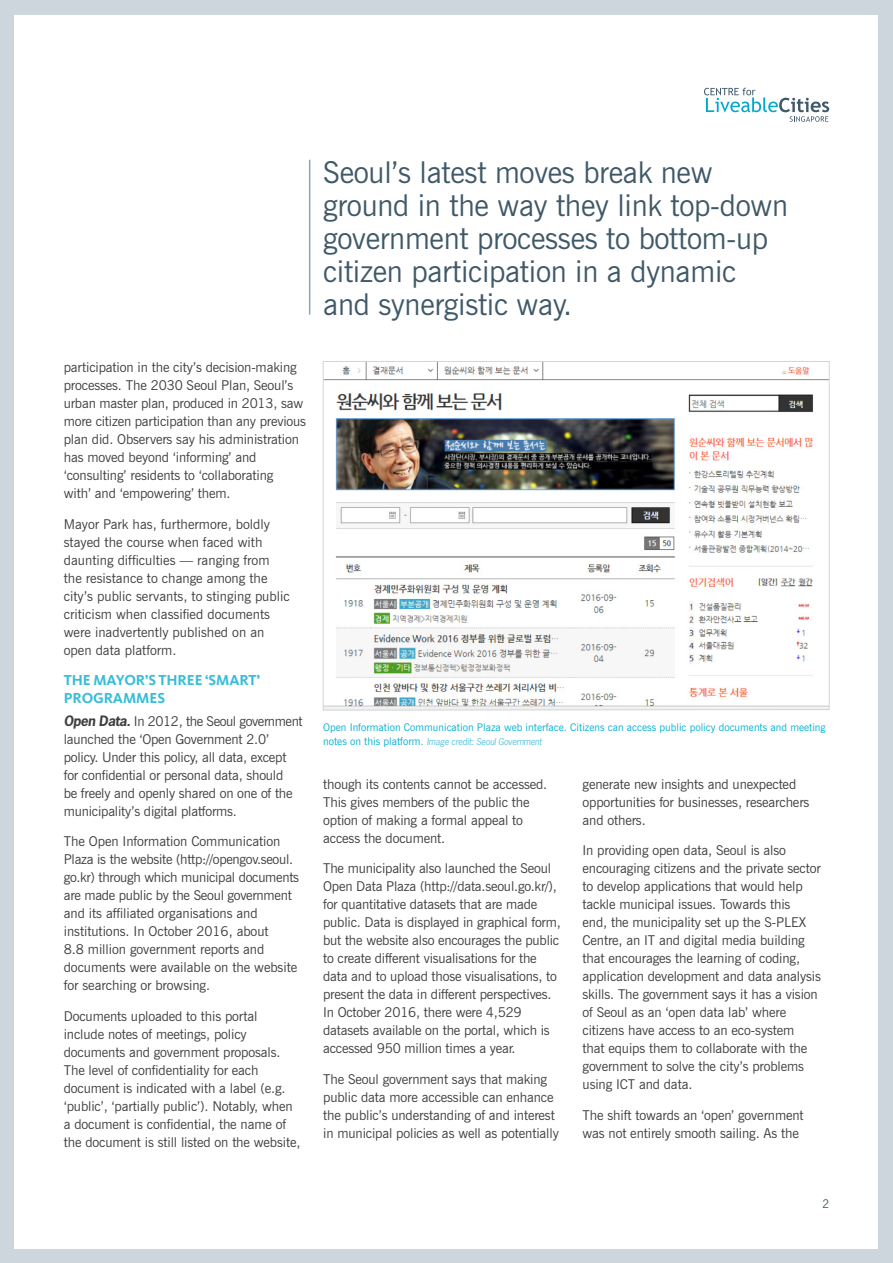
<style>
.page{position:relative;width:893px;height:1263px;background:#cdd6dd}
.page>*{position:absolute;margin:0;border:0;box-sizing:border-box;transform-origin:0 0}
.t1{font:30px/33px "News Gothic BT";letter-spacing:-.01em;color:#405968}
.t2{font:700 15px/18px "Kievit OT";letter-spacing:-.005em;color:#38bdd8}
.t3{font:13.5px/18px "News Gothic BT";letter-spacing:-.01em;color:#3e3e3f}
.t4{font:12px "News Gothic BT";color:#405968;scale:.95 1}
.t5{font:10.5px "News Gothic BT";color:#00b0d1}
.t6{font:italic 9px "News Gothic";letter-spacing:-.025em;color:#5bc4dd}
.s1{font-family:"News Gothic";font-weight:700;font-style:italic}
.s2{font-family:"News Gothic BT";font-style:normal;font-size:10.5px;color:#00b0d1}
</style>
<div class="page">
<div style="left:15px;top:15px;width:863px;height:1233px;background:#fff"></div>
<svg style="left:704px;top:88px;width:125px;height:34px"></svg>
<hr style="left:309px;top:160px;width:1px;height:155px;background:#90a3b0">
<img style="left:323px;top:361px;width:507px;height:350px">
<p class="t3" style="left:64px;top:358px;width:244px">participation in the city’s decision-making processes. The 2030 Seoul Plan, Seoul’s urban master plan, produced in 2013, saw more citizen participation than any previous plan did. Observers say his administration has moved beyond ‘informing’ and ‘consulting’ residents to ‘collaborating<br>with’ and ‘empowering’ them.</p>
<p class="t3" style="left:64px;top:515px;width:228px">Mayor Park has, furthermore, boldly stayed the course when faced with daunting difficulties — ranging from the resistance to change among the city’s public servants, to stinging public criticism when classified documents were inadvertently published on an open data platform.</p>
<p class="t2" style="left:64px;top:671px;width:198px">THE MAYOR’S THREE ‘SMART’<br>PROGRAMMES</p>
<p class="t3" style="left:64px;top:712px;width:240px"><span class="s1">Open Data.</span> In 2012, the Seoul government launched the ‘Open Government 2.0’ policy. Under this policy, all data, except for confidential or personal data, should<br>be freely and openly shared on one of the municipality’s digital platforms.</p>
<p class="t3" style="left:64px;top:832px;width:237px">The Open Information Communication Plaza is the website (http://opengov.seoul. go.kr) through which municipal documents are made public by the Seoul government and its affiliated organisations and institutions. In October 2016, about<br>8.8 million government reports and documents were available on the website for searching or browsing.</p>
<p class="t3" style="left:64px;top:1007px;width:238px">Documents uploaded to this portal include notes of meetings, policy documents and government proposals.<br>The level of confidentiality for each document is indicated with a label (e.g. ‘public’, ‘partially public’). Notably, when a document is confidential, the name of the document is still listed on the website,</p>
<p class="t1" style="left:323px;top:155px;width:466px">Seoul’s latest moves break new ground in the way they link top-down government processes to bottom-up citizen participation in a dynamic and synergistic way.</p>
<p class="t5" style="left:323px;top:721px;width:504px">Open Information Communication Plaza web interface. Citizens can access public policy documents and meeting</p>
<p class="t6" style="left:323px;top:735px;width:220px"><span class="s2">notes on this platform.</span> Image credit: Seoul Government</p>
<p class="t3" style="left:323px;top:775px;width:226px">though its contents cannot be accessed.<br>This gives members of the public the option of making a formal appeal to access the document.</p>
<p class="t3" style="left:323px;top:859px;width:239px">The municipality also launched the Seoul Open Data Plaza (http://data.seoul.go.kr/), for quantitative datasets that are made public. Data is displayed in graphical form, but the website also encourages the public to create different visualisations for the data and to upload those visualisations, to present the data in different perspectives.<br>In October 2016, there were 4,529 datasets available on the portal, which is accessed 950 million times a year.</p>
<p class="t3" style="left:323px;top:1070px;width:237px">The Seoul government says that making public data more accessible can enhance the public’s understanding of and interest in municipal policies as well as potentially</p>
<p class="t3" style="left:583px;top:775px;width:228px">generate new insights and unexpected opportunities for businesses, researchers and others.</p>
<p class="t3" style="left:583px;top:841px;width:240px">In providing open data, Seoul is also encouraging citizens and the private sector to develop applications that would help tackle municipal issues. Towards this<br>end, the municipality set up the S-PLEX Centre, an IT and digital media building that encourages the learning of coding, application development and data analysis skills. The government says it has a vision of Seoul as an ‘open data lab’ where citizens have access to an eco-system<br>that equips them to collaborate with the government to solve the city’s problems using ICT and data.</p>
<p class="t3" style="left:583px;top:1106px;width:223px">The shift towards an ‘open’ government was not entirely smooth sailing. As the</p>
<p class="t4" style="left:822px;top:1196px;width:9px">2</p>
</div>
